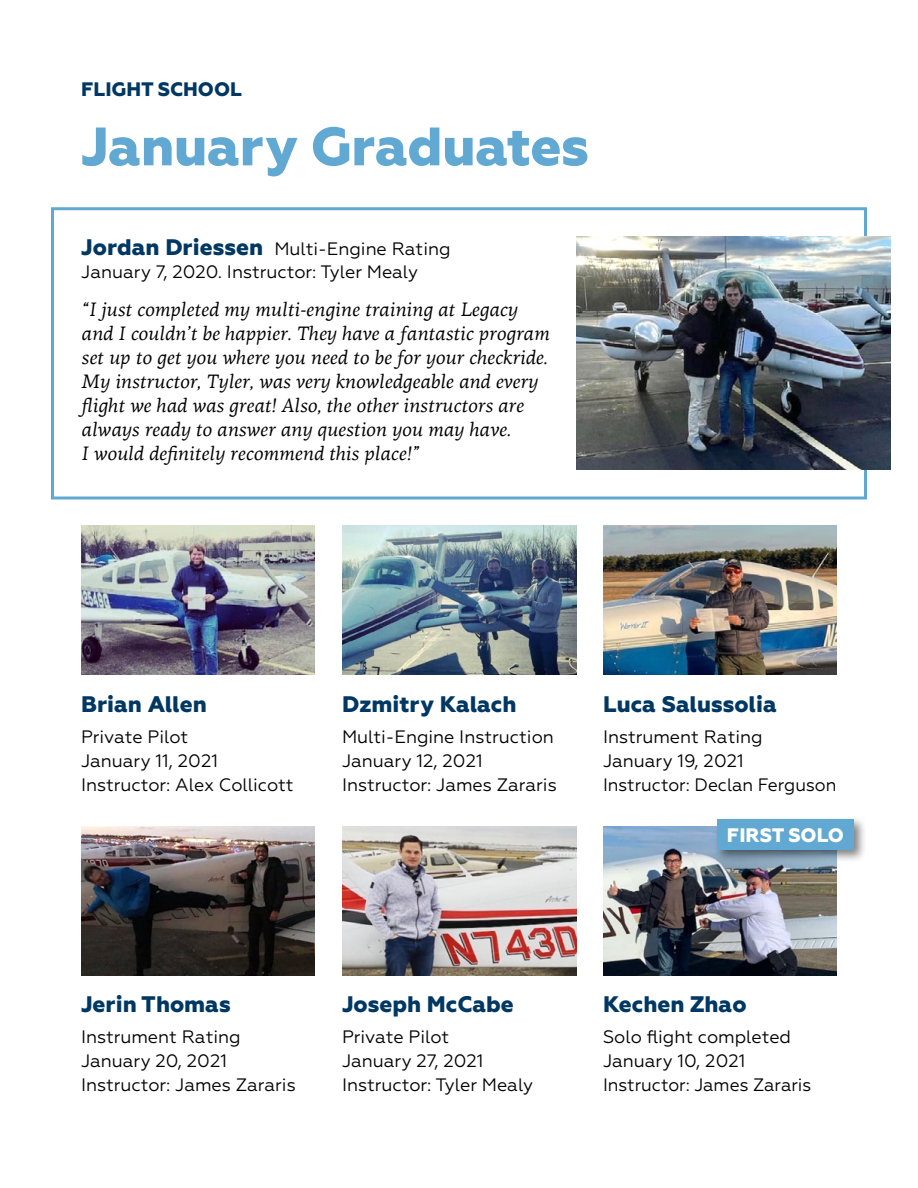
<style>
.page{position:relative;width:918px;height:1188px;background:#fff}
.page>*{position:absolute;margin:0;border:0;box-sizing:border-box;transform-origin:0 0}
.t1{font:800 54px "Geometria";letter-spacing:-.01em;color:#61a9d3}
.t2{font:800 22.5px "Geometria";color:#003863}
.t3{font:italic 19.5px/24px "PF Agora Serif Pro";color:#000}
.t4{font:800 19.5px "Geometria";color:#003863}
.t5{font:800 19.5px "Geometria";color:#fff}
.t6{font:18px/24px "Geometria";color:#000}
.s1{font-weight:800;font-size:22.5px;color:#003863}
</style>
<div class="page">
<img style="left:81px;top:526px;width:234px;height:149px">
<img style="left:81px;top:826px;width:234px;height:149px">
<img style="left:342px;top:526px;width:234px;height:149px">
<img style="left:342px;top:826px;width:234px;height:149px">
<img style="left:603px;top:526px;width:234px;height:149px">
<img style="left:603px;top:826px;width:234px;height:149px">
<div style="left:713px;top:816px;width:153px;height:47px;background:#000;opacity:.5"></div>
<div style="left:717px;top:820px;width:137px;height:30px;background:#61a9d3"></div>
<div style="left:51px;top:207px;width:816px;height:292px;border:3px solid #61a9d3"></div>
<img style="left:576px;top:236px;width:315px;height:234px">
<p class="t4" style="left:81px;top:78px;width:162px">FLIGHT SCHOOL</p>
<h1 class="t1" style="left:81px;top:114px;width:509px">January Graduates</h1>
<p class="t6" style="left:81px;top:236px;width:371px"><span class="s1">Jordan Driessen</span> Multi-Engine Rating<br>January 7, 2020. Instructor: Tyler Mealy</p>
<p class="t3" style="left:81px;top:297px;width:470px">“I just completed my multi-engine training at Legacy and I couldn’t be happier. They have a fantastic program set up to get you where you need to be for your checkride.<br>My instructor, Tyler, was very knowledgeable and every flight we had was great! Also, the other instructors are always ready to answer any question you may have.<br>I would definitely recommend this place!”</p>
<p class="t2" style="left:81px;top:691px;width:127px">Brian Allen</p>
<p class="t6" style="left:81px;top:724px;width:214px">Private Pilot<br>January 11, 2021<br>Instructor: Alex Collicott</p>
<p class="t2" style="left:342px;top:691px;width:176px">Dzmitry Kalach</p>
<p class="t6" style="left:342px;top:724px;width:216px">Multi-Engine Instruction<br>January 12, 2021<br>Instructor: James Zararis</p>
<p class="t2" style="left:603px;top:691px;width:175px">Luca Salussolia</p>
<p class="t6" style="left:603px;top:724px;width:235px">Instrument Rating<br>January 19, 2021<br>Instructor: Declan Ferguson</p>
<p class="t5" style="left:727px;top:824px;width:76px">First Solo</p>
<p class="t2" style="left:81px;top:991px;width:151px">Jerin Thomas</p>
<p class="t6" style="left:81px;top:1025px;width:216px">Instrument Rating<br>January 20, 2021<br>Instructor: James Zararis</p>
<p class="t2" style="left:342px;top:991px;width:173px">Joseph McCabe</p>
<p class="t6" style="left:342px;top:1025px;width:193px">Private Pilot<br>January 27, 2021<br>Instructor: Tyler Mealy</p>
<p class="t2" style="left:603px;top:991px;width:145px">Kechen Zhao</p>
<p class="t6" style="left:603px;top:1025px;width:210px">Solo flight completed<br>January 10, 2021<br>Instructor: James Zararis</p>
</div>
